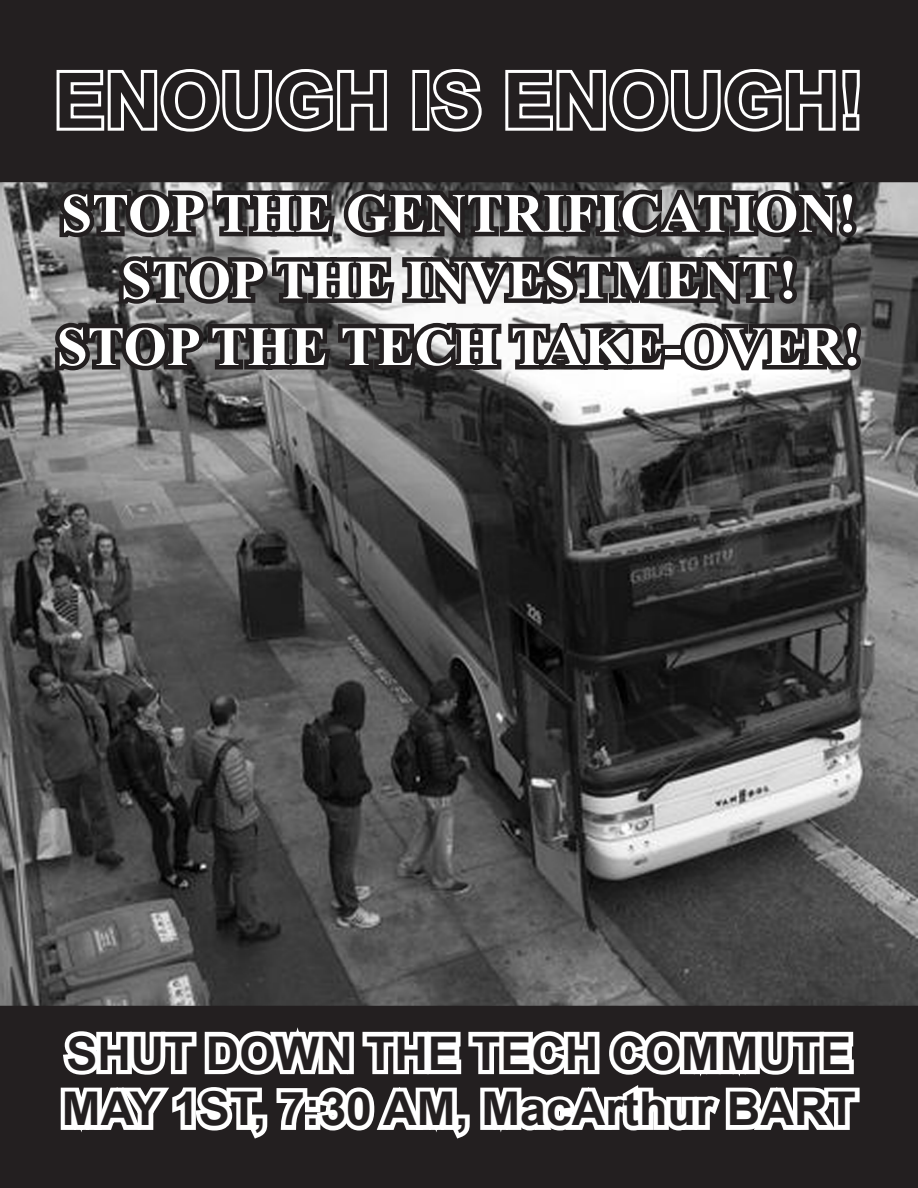
<style>
.page{position:relative;width:918px;height:1188px;background:#fff}
.page>*{position:absolute;margin:0;border:0;box-sizing:border-box;transform-origin:0 0}
.t1{font:700 76.5px "Arial";color:#231f20}
.t2{font:700 55.5px "Times New Roman";color:#fff}
.t3{font:700 46.5px "Arial";color:#231f20}
</style>
<div class="page">
<img style="left:0;top:182px;width:918px;height:824px">
<div style="left:1px;top:1px;width:916px;height:181px;background:#231f20"></div>
<div style="left:0;top:0;width:918px;height:182px;border:2px solid #231f20"></div>
<div style="left:1px;top:1006px;width:916px;height:181px;background:#231f20"></div>
<div style="left:0;top:1006px;width:918px;height:182px;border:2px solid #231f20"></div>
<svg style="left:56px;top:69px;width:331px;height:63px"></svg>
<div style="left:412px;top:70px;width:17px;height:61px;border:6px solid #fff"></div>
<svg style="left:427px;top:69px;width:55px;height:63px"></svg>
<svg style="left:505px;top:69px;width:355px;height:63px"></svg>
<svg style="left:56px;top:971px;width:808px;height:168px"></svg>
<svg style="left:48px;top:179px;width:821px;height:199px;background:#535151"></svg>
<p class="t1" style="left:54px;top:50px;width:811px">ENOUGH IS ENOUGH!</p>
<p class="t2" style="left:61px;top:175px;width:797px">STOP THE GENTRIFICATION!</p>
<p class="t2" style="left:121px;top:241px;width:678px">STOP THE INVESTMENT!</p>
<p class="t2" style="left:57px;top:308px;width:806px">STOP THE TECH TAKE-OVER!</p>
<p class="t3" style="left:66px;top:1023px;width:787px">SHUT DOWN THE TECH COMMUTE</p>
<p class="t3" style="left:62px;top:1078px;width:796px">MAY 1ST, 7:30 AM, MacArthur BART</p>
</div>
